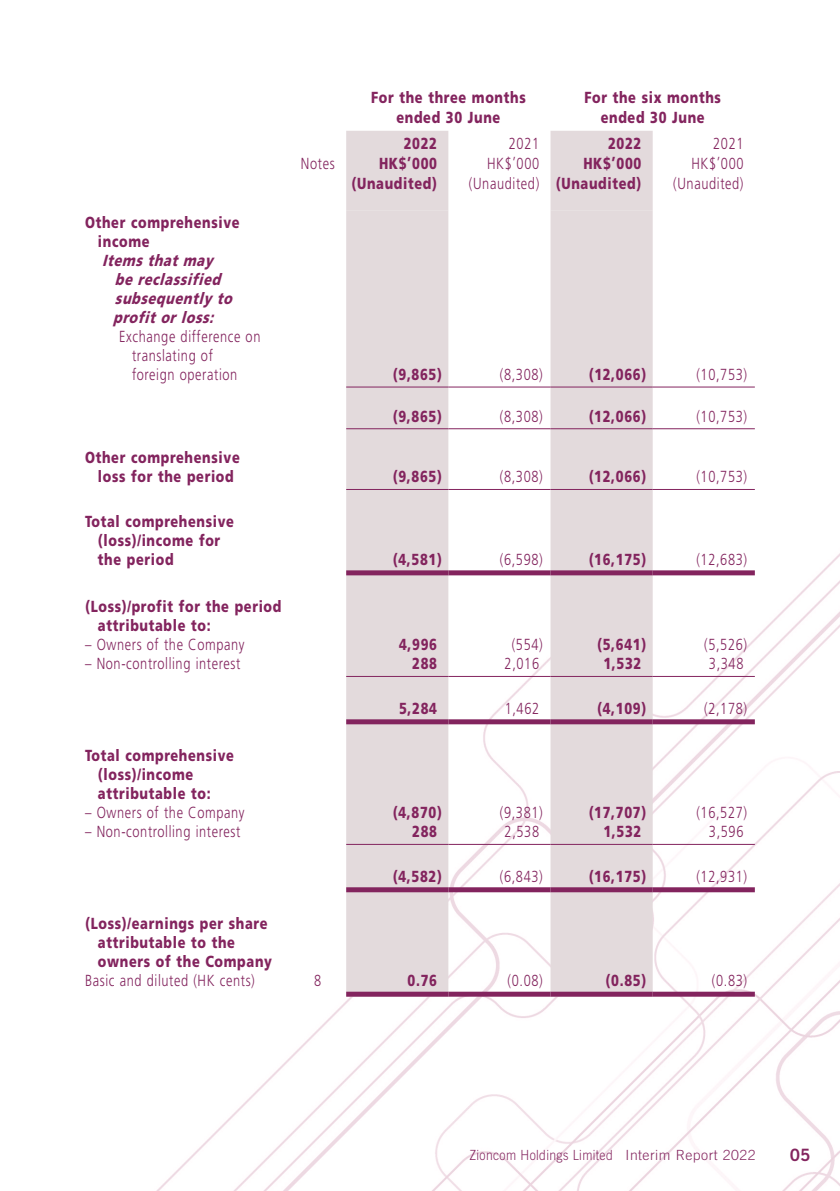
<style>
.page{position:relative;width:840px;height:1191px;background:#fff}
.page>*{position:absolute;margin:0;border:0;box-sizing:border-box;transform-origin:0 0}
.t1{font:17px "Trade Gothic LT Std Bd 2";color:#83245e}
.t2{font:900 16px/19px "Frutiger LT Std";letter-spacing:.05em;color:#83245e;scale:.8 1}
.t3{font:300 16px/19px "Frutiger LT Std";letter-spacing:.05em;color:#83245e;scale:.8 1}
.t4{font:italic 900 16px/19px "Frutiger LT Std";color:#83245e;scale:.8 1}
.t5{font:300 14px "Trade Gothic LT Std";letter-spacing:.03em;color:#83245e;scale:.87 1}
.s1{font-weight:900}
</style>
<div class="page">
<img style="left:156px;top:131px;width:683px;height:1060px">
<svg style="left:346px;top:211px;width:306px;height:780px;fill:#e3dadc"></svg>
<hr style="left:346px;top:386px;width:102px;height:1px;background:#83245e">
<hr style="left:448px;top:386px;width:102px;height:1px;background:#83245e">
<hr style="left:550px;top:386px;width:102px;height:1px;background:#83245e">
<hr style="left:652px;top:386px;width:102px;height:1px;background:#83245e">
<hr style="left:346px;top:428px;width:102px;height:1px;background:#83245e">
<hr style="left:448px;top:428px;width:102px;height:1px;background:#83245e">
<hr style="left:550px;top:428px;width:102px;height:1px;background:#83245e">
<hr style="left:652px;top:428px;width:102px;height:1px;background:#83245e">
<hr style="left:346px;top:489px;width:102px;height:1px;background:#83245e">
<hr style="left:448px;top:489px;width:102px;height:1px;background:#83245e">
<hr style="left:550px;top:489px;width:102px;height:1px;background:#83245e">
<hr style="left:652px;top:489px;width:102px;height:1px;background:#83245e">
<div style="left:346px;top:570px;width:102px;height:5px;background:#83245e"></div>
<div style="left:448px;top:570px;width:102px;height:5px;background:#83245e"></div>
<div style="left:550px;top:570px;width:102px;height:5px;background:#83245e"></div>
<div style="left:652px;top:570px;width:102px;height:5px;background:#83245e"></div>
<hr style="left:346px;top:676px;width:102px;height:1px;background:#83245e">
<hr style="left:448px;top:676px;width:102px;height:1px;background:#83245e">
<hr style="left:550px;top:676px;width:102px;height:1px;background:#83245e">
<hr style="left:652px;top:676px;width:102px;height:1px;background:#83245e">
<div style="left:346px;top:719px;width:102px;height:5px;background:#83245e"></div>
<div style="left:448px;top:719px;width:102px;height:5px;background:#83245e"></div>
<div style="left:550px;top:719px;width:102px;height:5px;background:#83245e"></div>
<div style="left:652px;top:719px;width:102px;height:5px;background:#83245e"></div>
<hr style="left:346px;top:844px;width:102px;height:1px;background:#83245e">
<hr style="left:448px;top:844px;width:102px;height:1px;background:#83245e">
<hr style="left:550px;top:844px;width:102px;height:1px;background:#83245e">
<hr style="left:652px;top:844px;width:102px;height:1px;background:#83245e">
<div style="left:346px;top:887px;width:102px;height:5px;background:#83245e"></div>
<div style="left:448px;top:887px;width:102px;height:5px;background:#83245e"></div>
<div style="left:550px;top:887px;width:102px;height:5px;background:#83245e"></div>
<div style="left:652px;top:887px;width:102px;height:5px;background:#83245e"></div>
<div style="left:346px;top:991px;width:102px;height:5px;background:#83245e"></div>
<div style="left:448px;top:991px;width:102px;height:5px;background:#83245e"></div>
<div style="left:550px;top:991px;width:102px;height:5px;background:#83245e"></div>
<div style="left:652px;top:991px;width:102px;height:5px;background:#83245e"></div>
<svg style="left:346px;top:131px;width:306px;height:80px"></svg>
<p class="t2" style="left:371px;top:87px;width:195px;line-height:20px;text-align:center">For the three months ended 30 June</p>
<p class="t2" style="left:584px;top:87px;width:172px;line-height:20px;text-align:center">For the six months ended 30 June</p>
<p class="t2" style="left:403px;top:134px;width:43px">2022</p>
<p class="t3" style="left:508px;top:134px;width:39px">2021</p>
<p class="t2" style="left:607px;top:134px;width:43px">2022</p>
<p class="t3" style="left:712px;top:134px;width:39px">2021</p>
<p class="t2" style="left:98px;top:213px;width:179px;text-indent:-13px">Other comprehensive income</p>
<p class="t4" style="left:113px;top:251px;width:156px;text-indent:-11px">Itemsthatmay be reclassified subsequently to profitorloss:</p>
<p class="t3" style="left:132px;top:327px;width:162px;text-indent:-13px">Exchange difference on translating of<br>foreign operation</p>
<p class="t2" style="left:85px;top:448px;width:195px;text-align:center">Other comprehensive loss for the period</p>
<p class="t2" style="left:98px;top:511px;width:172px;text-indent:-13px">Total comprehensive (loss)/income for the period</p>
<p class="t3" style="left:301px;top:154px;width:44px">Notes</p>
<p class="t2" style="left:379px;top:154px;width:74px">HK$’000</p>
<p class="t3" style="left:487px;top:154px;width:67px">HK$’000</p>
<p class="t2" style="left:583px;top:154px;width:74px">HK$’000</p>
<p class="t3" style="left:691px;top:154px;width:67px">HK$’000</p>
<p class="t2" style="left:351px;top:174px;width:108px">(Unaudited)</p>
<p class="t3" style="left:468px;top:174px;width:217px">(Unaudited) <span class="s1">(Unaudited)</span></p>
<p class="t3" style="left:673px;top:174px;width:89px">(Unaudited)</p>
<p class="t2" style="left:392px;top:365px;width:63px">(9,865)</p>
<p class="t3" style="left:499px;top:365px;width:55px">(8,308)</p>
<p class="t2" style="left:588px;top:365px;width:74px">(12,066)</p>
<p class="t3" style="left:696px;top:365px;width:65px">(10,753)</p>
<p class="t2" style="left:392px;top:406px;width:63px">(9,865)</p>
<p class="t3" style="left:499px;top:407px;width:55px">(8,308)</p>
<p class="t2" style="left:588px;top:406px;width:74px">(12,066)</p>
<p class="t3" style="left:696px;top:407px;width:65px">(10,753)</p>
<p class="t2" style="left:392px;top:467px;width:63px">(9,865)</p>
<p class="t3" style="left:499px;top:467px;width:55px">(8,308)</p>
<p class="t2" style="left:588px;top:467px;width:74px">(12,066)</p>
<p class="t3" style="left:696px;top:467px;width:65px">(10,753)</p>
<p class="t2" style="left:392px;top:549px;width:63px">(4,581)</p>
<p class="t3" style="left:499px;top:550px;width:55px">(6,598)</p>
<p class="t2" style="left:588px;top:549px;width:74px">(16,175)</p>
<p class="t3" style="left:696px;top:550px;width:65px">(12,683)</p>
<p class="t2" style="left:98px;top:597px;width:231px;text-indent:-13px">(Loss)/profit for the period attributable to:</p>
<p class="t3" style="left:85px;top:635px;width:201px">– Owners of the Company</p>
<p class="t2" style="left:399px;top:635px;width:49px">4,996</p>
<p class="t3" style="left:511px;top:635px;width:40px">(554)</p>
<p class="t2" style="left:597px;top:635px;width:63px">(5,641)</p>
<p class="t3" style="left:703px;top:635px;width:55px">(5,526)</p>
<p class="t3" style="left:85px;top:654px;width:195px">– Non-controlling interest</p>
<p class="t2" style="left:412px;top:654px;width:33px">288</p>
<p class="t3" style="left:504px;top:654px;width:45px">2,016</p>
<p class="t2" style="left:603px;top:654px;width:49px">1,532</p>
<p class="t3" style="left:708px;top:654px;width:45px">3,348</p>
<p class="t2" style="left:399px;top:698px;width:49px">5,284</p>
<p class="t3" style="left:504px;top:699px;width:45px">1,462</p>
<p class="t2" style="left:597px;top:698px;width:63px">(4,109)</p>
<p class="t3" style="left:703px;top:699px;width:55px">(2,178)</p>
<p class="t2" style="left:98px;top:746px;width:172px;text-indent:-13px">Total comprehensive (loss)/income attributable to:</p>
<p class="t3" style="left:85px;top:803px;width:201px">– Owners of the Company</p>
<p class="t2" style="left:392px;top:803px;width:63px">(4,870)</p>
<p class="t3" style="left:499px;top:803px;width:55px">(9,381)</p>
<p class="t2" style="left:588px;top:803px;width:74px">(17,707)</p>
<p class="t3" style="left:696px;top:803px;width:65px">(16,527)</p>
<p class="t3" style="left:85px;top:822px;width:195px">– Non-controlling interest</p>
<p class="t2" style="left:412px;top:822px;width:33px">288</p>
<p class="t3" style="left:504px;top:822px;width:45px">2,538</p>
<p class="t2" style="left:603px;top:822px;width:49px">1,532</p>
<p class="t3" style="left:708px;top:822px;width:45px">3,596</p>
<p class="t2" style="left:392px;top:866px;width:63px">(4,582)</p>
<p class="t3" style="left:499px;top:867px;width:55px">(6,843)</p>
<p class="t2" style="left:588px;top:866px;width:74px">(16,175)</p>
<p class="t3" style="left:696px;top:867px;width:65px">(12,931)</p>
<p class="t2" style="left:98px;top:914px;width:219px;text-indent:-13px">(Loss)/earnings per share attributable to the owners of the Company</p>
<p class="t3" style="left:85px;top:971px;width:213px">Basic and diluted (HK cents)</p>
<p class="t3" style="left:314px;top:971px;width:10px">8</p>
<p class="t2" style="left:407px;top:971px;width:38px">0.76</p>
<p class="t3" style="left:507px;top:971px;width:45px">(0.08)</p>
<p class="t2" style="left:605px;top:971px;width:52px">(0.85)</p>
<p class="t3" style="left:711px;top:971px;width:45px">(0.83)</p>
<p class="t5" style="left:469px;top:1146px;width:330px">Zioncom Holdings Limited Interim Report 2022</p>
<p class="t1" style="left:789px;top:1144px;width:22px">05</p>
</div>
